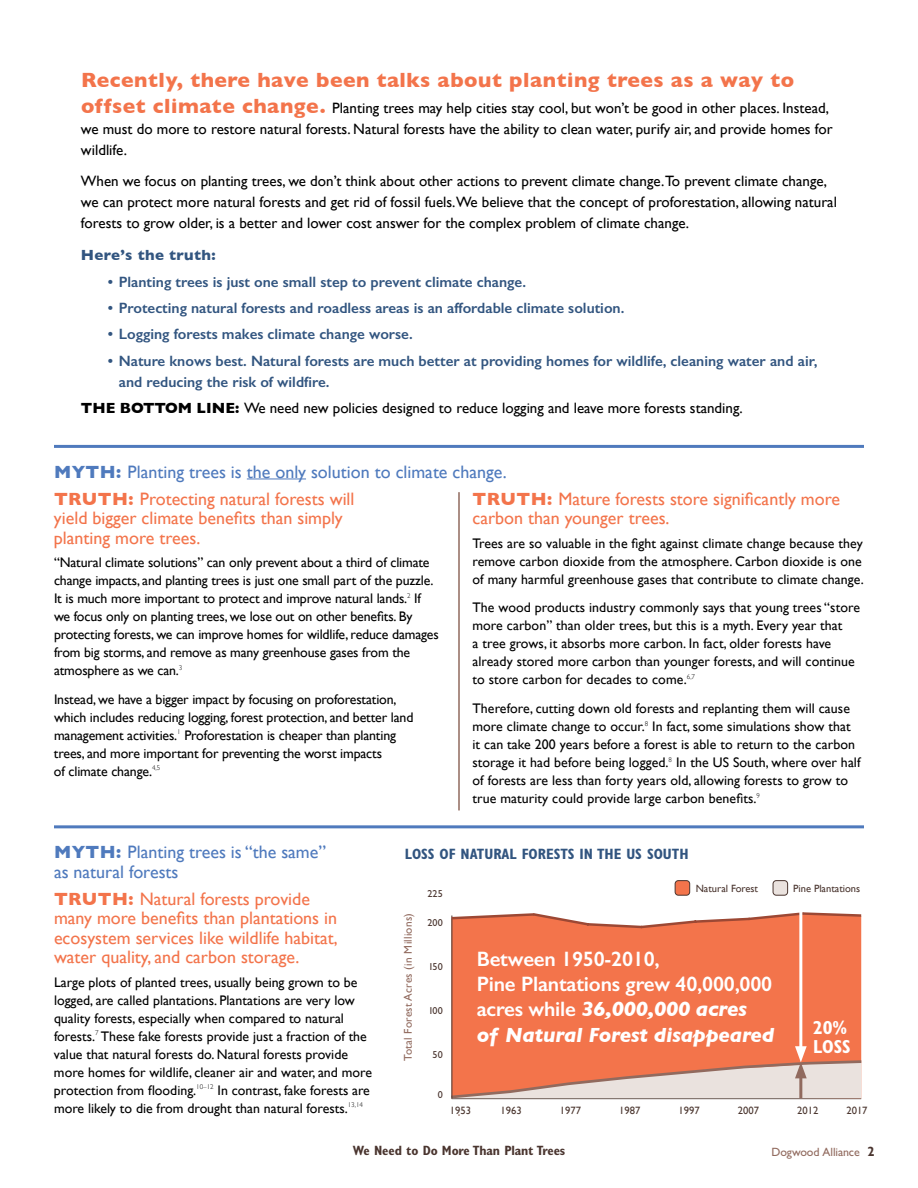
<style>
.page{position:relative;width:918px;height:1188px;background:#fff}
.page>*{position:absolute;margin:0;border:0;box-sizing:border-box;transform-origin:0 0}
.t1{font:700 21px "Gill Sans";letter-spacing:.025em;color:#f3744b}
.t2{font:600 20.85px/25px "Gill Sans";letter-spacing:-.01em;color:#fff}
.t3{font:700 condensed 18.9px/18.9px "Gill Sans MT Pro";color:#fff}
.t4{font:18px/19.5px "Gill Sans";color:#f3744b}
.t5{font:18px/27px "Gill Sans";color:#4f7abd}
.t6{font:15px/21px "Gill Sans";color:#000}
.t7{font:600 15px/21px "Gill Sans";color:#325580}
.t8{font:700 condensed 15px "Gill Sans MT Pro";color:#325580}
.t9{font:700 15px "Gill Sans";letter-spacing:.025em;color:#325580}
.t10{font:13.8px/18px "Gill Sans";color:#000}
.t11{font:700 condensed 13.5px "Gill Sans MT Pro";letter-spacing:-.01em;color:#4a352f}
.t12{font:500 12px "Gill Sans MT Pro";letter-spacing:-.01em;color:#916a5e}
.t13{font:11.25px "Gill Sans";letter-spacing:.025em;color:#916a5e}
.t14{font:10.65px "Gill Sans";color:#4b362f}
.t15{font:10.5px "Gill Sans";color:#4a352f}
.t16{font:500 10.2px "Gill Sans MT Pro";color:#4a352f}
.s1{font-weight:700;font-size:21px;color:#f3744b}
.s2{font-weight:700}
.s3{font-weight:700;color:#f3744b}
.s4{color:#f3744b}
.s5{font-weight:700;font-style:italic}
.s6{font-weight:700;font-stretch:condensed;font-size:13.5px;color:#4a352f}
</style>
<div class="page">
<hr style="left:54px;top:445px;width:810px;height:3px;background:#4f7abd">
<hr style="left:247px;top:479px;width:59px;height:1px;background:#4f7abd">
<hr style="left:54px;top:825px;width:810px;height:3px;background:#4f7abd">
<hr style="left:459px;top:492px;width:1px;height:318px;background:#916a5e">
<div style="left:451px;top:930px;width:410px;height:116px;background:#f3744b"></div>
<hr style="left:452px;top:916px;width:1px;height:183px;background:#4a352f">
<svg style="left:451px;top:912px;width:411px;height:18px"></svg>
<div style="left:675px;top:881px;width:15px;height:14px;background:#f3744b;border-radius:3px"></div>
<div style="left:675px;top:880px;width:15px;height:15px;border:1px solid #4a352f;border-radius:3px"></div>
<div style="left:773px;top:881px;width:15px;height:14px;background:#eae2de;border-radius:3px"></div>
<div style="left:773px;top:880px;width:15px;height:15px;border:1px solid #4a352f;border-radius:3px"></div>
<hr style="left:799px;top:908px;width:3px;height:144px;background:#fff">
<svg style="left:451px;top:1046px;width:411px;height:54px;background:#e79e86"></svg>
<h1 class="t1" style="left:81px;top:64px;width:715px">Recently, there have been talks about planting trees as a way to</h1>
<p class="t6" style="left:81px;top:97px;width:753px"><span class="s1">offset climate change.</span> Planting trees may help cities stay cool, but won’t be good in other places. Instead, we must do more to restore natural forests. Natural forests have the ability to clean water, purify air, and provide homes for wildlife.</p>
<p class="t6" style="left:81px;top:171px;width:757px">When we focus on planting trees, we don’t think about other actions to prevent climate change.To prevent climate change, we can protect more natural forests and get rid of fossil fuels.We believe that the concept of proforestation, allowing natural forests to grow older, is a better and lower cost answer for the complex problem of climate change.</p>
<p class="t9" style="left:81px;top:243px;width:136px">Here’s the truth:</p>
<p class="t7" style="left:108px;top:271px;width:420px">• Planting trees is just one small step to prevent climate change.</p>
<p class="t7" style="left:108px;top:297px;width:518px">• Protecting natural forests and roadless areas is an affordable climate solution.</p>
<p class="t7" style="left:108px;top:324px;width:306px">• Logging forests makes climate change worse.</p>
<p class="t7" style="left:119px;top:350px;width:700px;text-indent:-11px">• Nature knows best. Natural forests are much better at providing homes for wildlife, cleaning water and air, and reducing the risk of wildfire.</p>
<p class="t6" style="left:81px;top:397px;width:663px"><span class="s2">THE BOTTOM LINE:</span> We need new policies designed to reduce logging and leave more forests standing.</p>
<h3 class="t5" style="left:54px;top:458px;width:454px"><span class="s2">MYTH:</span> Planting trees is the only solution to climate change.<br><span class="s3">TRUTH:</span> <span class="s4">Protecting natural forests will</span></h3>
<h3 class="t4" style="left:54px;top:508px;width:290px">yield bigger climate benefits than simply planting more trees.</h3>
<p class="t10" style="left:54px;top:553px;width:386px">“Natural climate solutions” can only prevent about a third of climate change impacts, and planting trees is just one small part of the puzzle.<br>It is much more important to protect and improve natural lands.<sup>2</sup> If we focus only on planting trees, we lose out on other benefits. By protecting forests, we can improve homes for wildlife, reduce damages from big storms, and remove as many greenhouse gases from the atmosphere as we can.<sup>3</sup></p>
<p class="t10" style="left:54px;top:690px;width:361px">Instead, we have a bigger impact by focusing on proforestation, which includes reducing logging, forest protection, and better land management activities.<sup>1</sup> Proforestation is cheaper than planting trees, and more important for preventing the worst impacts<br>of climate change.<sup>4,5</sup></p>
<h3 class="t4" style="left:472px;top:489px;width:369px"><span class="s2">TRUTH:</span> Mature forests store significantly more carbon than younger trees.</h3>
<p class="t10" style="left:472px;top:534px;width:393px">Trees are so valuable in the fight against climate change because they remove carbon dioxide from the atmosphere. Carbon dioxide is one of many harmful greenhouse gases that contribute to climate change.</p>
<p class="t10" style="left:472px;top:599px;width:389px">The wood products industry commonly says that young trees “store more carbon” than older trees, but this is a myth. Every year that<br>a tree grows, it absorbs more carbon. In fact, older forests have already stored more carbon than younger forests, and will continue to store carbon for decades to come.<sup>6,7</sup></p>
<p class="t10" style="left:472px;top:699px;width:390px">Therefore, cutting down old forests and replanting them will cause more climate change to occur.<sup>8</sup> In fact, some simulations show that it can take 200 years before a forest is able to return to the carbon storage it had before being logged.<sup>8</sup> In the US South, where over half of forests are less than forty years old, allowing forests to grow to true maturity could provide large carbon benefits.<sup>9</sup></p>
<h3 class="t5" style="left:54px;top:842px;width:274px;line-height:19.5px"><span class="s2">MYTH:</span> Planting trees is “the same” as natural forests</h3>
<h3 class="t4" style="left:54px;top:889px;width:285px"><span class="s2">TRUTH:</span> Natural forests provide many more benefits than plantations in ecosystem services like wildlife habitat, water quality, and carbon storage.</h3>
<p class="t10" style="left:54px;top:973px;width:320px">Large plots of planted trees, usually being grown to be logged, are called plantations. Plantations are very low quality forests, especially when compared to natural forests.<sup>7</sup> These fake forests provide just a fraction of the value that natural forests do. Natural forests provide more homes for wildlife, cleaner air and water, and more protection from flooding.<sup>10–12</sup> In contrast, fake forests are more likely to die from drought than natural forests.<sup>13,14</sup></p>
<p class="t8" style="left:405px;top:845px;width:285px">LOSS OF NATURAL FORESTS IN THE US SOUTH</p>
<p class="t13" style="left:401px;top:1061px;width:149px;rotate:-90deg">Total Forest Acres (in Millions)</p>
<p class="t16" style="left:428px;top:888px;width:17px">225</p>
<p class="t16" style="left:428px;top:917px;width:17px">200</p>
<p class="t16" style="left:428px;top:960px;width:16px">150</p>
<p class="t16" style="left:428px;top:1005px;width:16px">100</p>
<p class="t16" style="left:433px;top:1048px;width:12px">50</p>
<p class="t16" style="left:438px;top:1089px;width:7px">0</p>
<p class="t15" style="left:696px;top:882px;width:64px">Natural Forest</p>
<p class="t15" style="left:793px;top:882px;width:69px">Pine Plantations</p>
<h2 class="t2" style="left:477px;top:947px;width:299px">Between 1950-2010,<br>Pine Plantations grew 40,000,000 acres while <span class="s5">36,000,000 acres<br>of Natural Forest disappeared</span></h2>
<h3 class="t3" style="left:813px;top:1018px;width:39px">20%<br>LOSS</h3>
<p class="t14" style="left:450px;top:1104px;width:23px">1953</p>
<p class="t14" style="left:500px;top:1104px;width:23px">1963</p>
<p class="t14" style="left:560px;top:1104px;width:23px">1977</p>
<p class="t14" style="left:619px;top:1104px;width:23px">1987</p>
<p class="t14" style="left:679px;top:1104px;width:23px">1997</p>
<p class="t14" style="left:738px;top:1104px;width:23px">2007</p>
<p class="t14" style="left:797px;top:1104px;width:23px">2012</p>
<p class="t14" style="left:846px;top:1104px;width:23px">2017</p>
<p class="t11" style="left:353px;top:1142px;width:214px">We Need to Do More Than Plant Trees</p>
<p class="t12" style="left:772px;top:1144px;width:105px">Dogwood Alliance <span class="s6">2</span></p>
</div>
